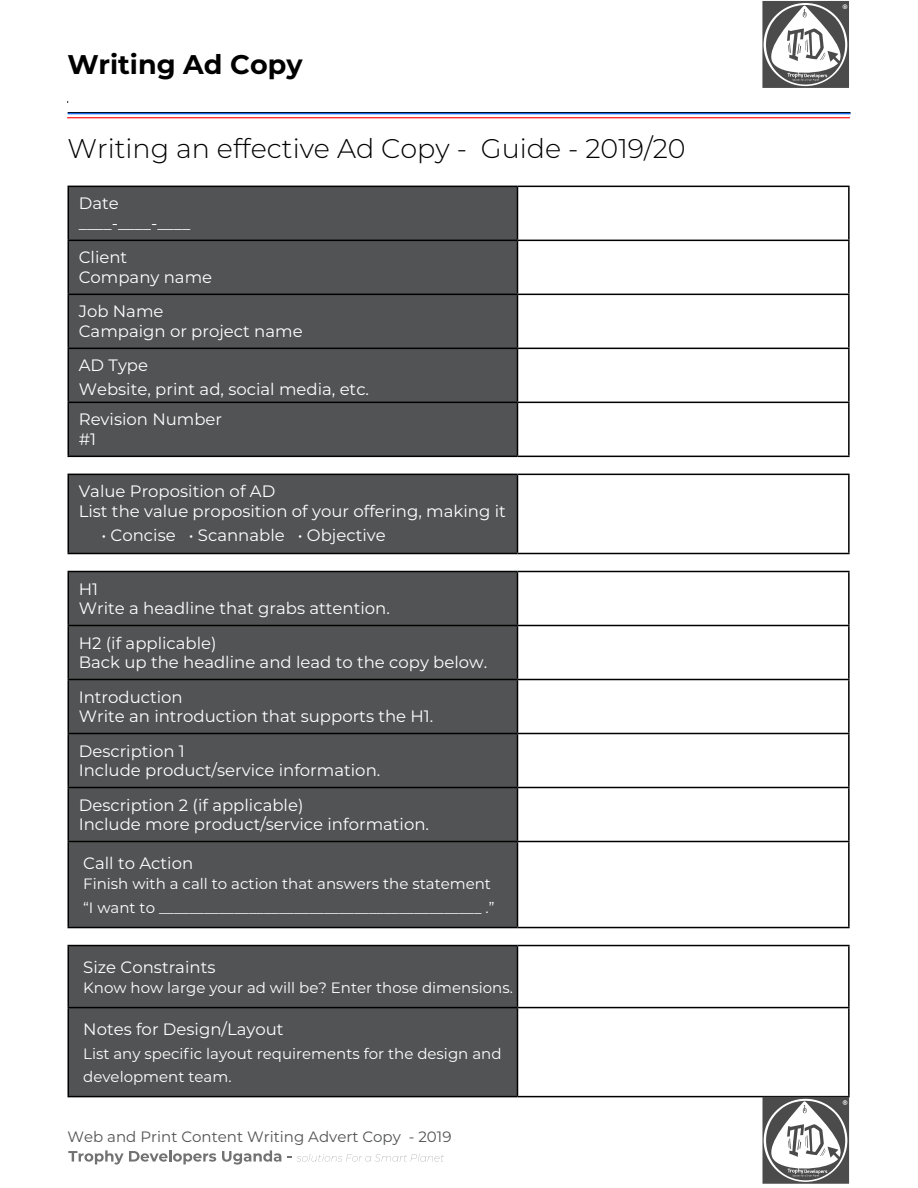
<style>
.page{position:relative;width:918px;height:1188px;background:#fff}
.page>*{position:absolute;margin:0;border:0;box-sizing:border-box;transform-origin:0 0}
.t1{font:300 27px "Montserrat";color:#000}
.t2{font:700 27px "Montserrat";color:#000}
.t3{font:16.5px/19.5px "Montserrat";color:#fff}
.t4{font:15px/24px "Montserrat";color:#fff}
.t5{font:15px "Montserrat";color:#525354}
</style>
<div class="page">
<svg style="left:68px;top:1150px;width:148px;height:15px"></svg>
<svg style="left:222px;top:1150px;width:59px;height:15px"></svg>
<svg style="left:287px;top:1154px;width:157px;height:8px"></svg>
<div style="left:69px;top:187px;width:448px;height:909px;background:#525354"></div>
<svg style="left:68px;top:457px;width:781px;height:488px;fill:#525354"></svg>
<div style="left:518px;top:474px;width:331px;height:80px;background:#fff"></div>
<hr style="left:68px;top:186px;width:450px;height:1px;background:#000">
<hr style="left:68px;top:187px;width:1px;height:53px;background:#000">
<hr style="left:518px;top:186px;width:332px;height:1px;background:#000">
<hr style="left:517px;top:187px;width:1px;height:53px;background:#000">
<hr style="left:848px;top:187px;width:2px;height:53px;background:#000">
<hr style="left:68px;top:240px;width:450px;height:1px;background:#000">
<hr style="left:68px;top:241px;width:1px;height:53px;background:#000">
<hr style="left:518px;top:240px;width:332px;height:1px;background:#000">
<hr style="left:517px;top:241px;width:1px;height:53px;background:#000">
<hr style="left:848px;top:241px;width:2px;height:53px;background:#000">
<hr style="left:68px;top:294px;width:450px;height:1px;background:#000">
<hr style="left:68px;top:295px;width:1px;height:53px;background:#000">
<hr style="left:518px;top:294px;width:332px;height:1px;background:#000">
<hr style="left:517px;top:295px;width:1px;height:53px;background:#000">
<hr style="left:848px;top:295px;width:2px;height:53px;background:#000">
<hr style="left:68px;top:348px;width:450px;height:1px;background:#000">
<hr style="left:68px;top:349px;width:1px;height:53px;background:#000">
<hr style="left:518px;top:348px;width:332px;height:1px;background:#000">
<hr style="left:517px;top:349px;width:1px;height:53px;background:#000">
<hr style="left:848px;top:349px;width:2px;height:53px;background:#000">
<hr style="left:68px;top:402px;width:450px;height:1px;background:#000">
<hr style="left:68px;top:403px;width:1px;height:53px;background:#000">
<hr style="left:518px;top:402px;width:332px;height:1px;background:#000">
<hr style="left:517px;top:403px;width:1px;height:53px;background:#000">
<hr style="left:848px;top:403px;width:2px;height:53px;background:#000">
<hr style="left:68px;top:475px;width:1px;height:78px;background:#000">
<hr style="left:517px;top:475px;width:1px;height:78px;background:#000">
<hr style="left:848px;top:475px;width:2px;height:78px;background:#000">
<hr style="left:68px;top:553px;width:450px;height:1px;background:#000">
<hr style="left:518px;top:553px;width:332px;height:1px;background:#000">
<hr style="left:68px;top:571px;width:450px;height:1px;background:#000">
<hr style="left:68px;top:572px;width:1px;height:53px;background:#000">
<hr style="left:518px;top:571px;width:332px;height:1px;background:#000">
<hr style="left:517px;top:572px;width:1px;height:53px;background:#000">
<hr style="left:848px;top:572px;width:2px;height:53px;background:#000">
<hr style="left:68px;top:625px;width:450px;height:1px;background:#000">
<hr style="left:68px;top:626px;width:1px;height:53px;background:#000">
<hr style="left:518px;top:625px;width:332px;height:1px;background:#000">
<hr style="left:517px;top:626px;width:1px;height:53px;background:#000">
<hr style="left:848px;top:626px;width:2px;height:53px;background:#000">
<hr style="left:68px;top:679px;width:450px;height:1px;background:#000">
<hr style="left:68px;top:680px;width:1px;height:53px;background:#000">
<hr style="left:518px;top:679px;width:332px;height:1px;background:#000">
<hr style="left:517px;top:680px;width:1px;height:53px;background:#000">
<hr style="left:848px;top:680px;width:2px;height:53px;background:#000">
<hr style="left:68px;top:733px;width:450px;height:1px;background:#000">
<hr style="left:68px;top:734px;width:1px;height:53px;background:#000">
<hr style="left:518px;top:733px;width:332px;height:1px;background:#000">
<hr style="left:517px;top:734px;width:1px;height:53px;background:#000">
<hr style="left:848px;top:734px;width:2px;height:53px;background:#000">
<hr style="left:68px;top:787px;width:450px;height:1px;background:#000">
<hr style="left:68px;top:788px;width:1px;height:53px;background:#000">
<hr style="left:518px;top:787px;width:332px;height:1px;background:#000">
<hr style="left:517px;top:788px;width:1px;height:53px;background:#000">
<hr style="left:848px;top:788px;width:2px;height:53px;background:#000">
<hr style="left:68px;top:841px;width:450px;height:1px;background:#000">
<hr style="left:68px;top:842px;width:1px;height:85px;background:#000">
<hr style="left:518px;top:841px;width:332px;height:1px;background:#000">
<hr style="left:517px;top:842px;width:1px;height:85px;background:#000">
<hr style="left:848px;top:842px;width:2px;height:85px;background:#000">
<hr style="left:68px;top:946px;width:1px;height:61px;background:#000">
<hr style="left:517px;top:946px;width:1px;height:61px;background:#000">
<hr style="left:848px;top:946px;width:2px;height:61px;background:#000">
<hr style="left:68px;top:1007px;width:450px;height:1px;background:#000">
<hr style="left:68px;top:1008px;width:1px;height:88px;background:#000">
<hr style="left:518px;top:1007px;width:332px;height:1px;background:#000">
<hr style="left:517px;top:1008px;width:1px;height:88px;background:#000">
<hr style="left:848px;top:1008px;width:2px;height:88px;background:#000">
<hr style="left:68px;top:1096px;width:450px;height:1px;background:#000">
<hr style="left:518px;top:1096px;width:332px;height:1px;background:#000">
<hr style="left:68px;top:927px;width:450px;height:1px;background:#000">
<hr style="left:518px;top:927px;width:332px;height:1px;background:#000">
<hr style="left:68px;top:945px;width:450px;height:1px;background:#000">
<hr style="left:518px;top:945px;width:332px;height:1px;background:#000">
<hr style="left:68px;top:456px;width:450px;height:1px;background:#000">
<hr style="left:518px;top:456px;width:332px;height:1px;background:#000">
<hr style="left:68px;top:474px;width:450px;height:1px;background:#000">
<hr style="left:518px;top:474px;width:332px;height:1px;background:#000">
<hr style="left:68px;top:112px;width:782px;height:1px;background:#000">
<hr style="left:68px;top:113px;width:782px;height:1px;background:#186bef">
<hr style="left:67px;top:117px;width:783px;height:1px;background:#f00">
<svg style="left:762px;top:1px;width:87px;height:87px"></svg>
<svg style="left:762px;top:1097px;width:87px;height:87px"></svg>
<h1 class="t2" style="left:68px;top:45px;width:237px">Writing Ad Copy</h1>
<h1 class="t1" style="left:68px;top:130px;width:620px">Writing an effective Ad Copy - Guide - 2019/20</h1>
<p class="t3" style="left:79px;top:193px;width:113px">Date ____-____-____</p>
<p class="t3" style="left:79px;top:247px;width:135px">Client<br>Company name</p>
<p class="t3" style="left:79px;top:301px;width:225px">Job Name<br>Campaign or project name</p>
<p class="t3" style="left:79px;top:353px;width:292px;line-height:23.9px">AD Type<br>Website, print ad, social media, etc.</p>
<p class="t3" style="left:79px;top:409px;width:145px">Revision Number #1</p>
<p class="t3" style="left:79px;top:481px;width:429px">Value Proposition of AD<br>List the value proposition of your offering, making it</p>
<p class="t3" style="left:101px;top:525px;width:286px">• Concise • Scannable • Objective</p>
<p class="t3" style="left:79px;top:578px;width:313px">H1<br>Write a headline that grabs attention.</p>
<p class="t3" style="left:79px;top:632px;width:410px">H2 (if applicable)<br>Back up the headline and lead to the copy below.</p>
<p class="t3" style="left:79px;top:686px;width:356px">Introduction<br>Write an introduction that supports the H1.</p>
<p class="t3" style="left:79px;top:740px;width:303px">Description 1<br>Include product/service information.</p>
<p class="t3" style="left:79px;top:794px;width:352px">Description 2 (if applicable)<br>Include more product/service information.</p>
<p class="t3" style="left:83px;top:853px;width:111px">Call to Action</p>
<p class="t4" style="left:83px;top:871px;width:413px">Finish with a call to action that answers the statement “I want to ___________________________________________ .”</p>
<p class="t3" style="left:83px;top:957px;width:134px">Size Constraints</p>
<p class="t4" style="left:83px;top:975px;width:431px">Know how large your ad will be? Enter those dimensions.</p>
<p class="t3" style="left:83px;top:1019px;width:202px">Notes for Design/Layout</p>
<p class="t4" style="left:83px;top:1042px;width:420px;line-height:22.5px">List any specific layout requirements for the design and development team.</p>
<p class="t5" style="left:68px;top:1126px;width:385px">Web and Print Content Writing Advert Copy - 2019</p>
</div>
